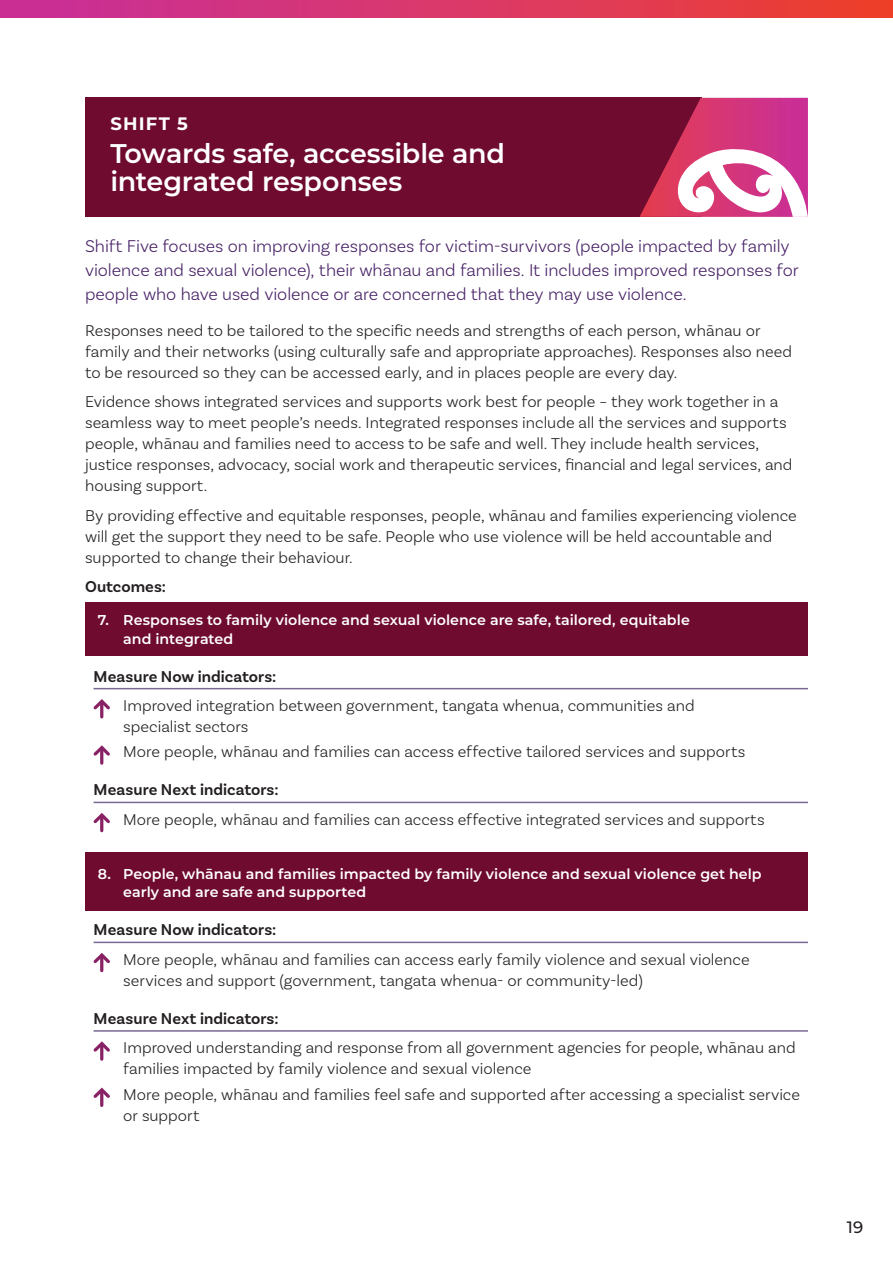
<style>
.page{position:relative;width:893px;height:1263px;background:#fff}
.page>*{position:absolute;margin:0;border:0;box-sizing:border-box;transform-origin:0 0}
.Heading_L1{font:600 27px/28.5px "Montserrat";letter-spacing:-.01em;color:#fff}
.Intro_Copy{font:300 18px/24px "Basic Sans";letter-spacing:-.005em;color:#482366}
.SHIFT_Head{font:700 18px "Montserrat";letter-spacing:.065em;color:#fff}
.Body_Copy{font:300 16.5px/21px "Basic Sans";color:#231f20}
.Measure_Now_Arrow_Bullets{font:300 16.5px/21px "Basic Sans";color:#231f20}
.Measure_Now_Subhead_Black_with_Rule{font:600 16.5px "Basic Sans";letter-spacing:.005em;color:#231f20}
.Body_Copy-2{font:600 16.5px "Basic Sans";letter-spacing:.005em;color:#231f20}
.t1{font:500 16.5px "Montserrat";color:#231f20}
.Outcome_Table_Head{font:600 14.25px/18.8px "Montserrat";color:#fff}
</style>
<div class="page">
<div style="left:0;top:0;width:893px;height:17px;background:linear-gradient(to right,#c72f9e,#ed402e)"></div>
<div style="left:85px;top:98px;width:617px;height:119px;background:#6e0b2f"></div>
<svg style="left:639px;top:98px;width:169px;height:119px"></svg>
<div style="left:85px;top:603px;width:723px;height:53px;background:#6e0b2f"></div>
<hr style="left:94px;top:688px;width:714px;height:1px;background:#776894">
<hr style="left:94px;top:802px;width:714px;height:1px;background:#776894">
<svg style="left:93px;top:699px;width:17px;height:13px"></svg>
<hr style="left:100px;top:702px;width:3px;height:15px;background:#882265">
<svg style="left:93px;top:745px;width:17px;height:14px"></svg>
<hr style="left:100px;top:748px;width:3px;height:15px;background:#882265">
<svg style="left:93px;top:813px;width:17px;height:13px"></svg>
<hr style="left:100px;top:816px;width:3px;height:15px;background:#882265">
<div style="left:85px;top:852px;width:723px;height:58px;background:#6e0b2f"></div>
<hr style="left:94px;top:942px;width:714px;height:1px;background:#776894">
<hr style="left:94px;top:1030px;width:714px;height:2px;background:#776894">
<svg style="left:93px;top:953px;width:17px;height:13px"></svg>
<hr style="left:100px;top:956px;width:3px;height:15px;background:#882265">
<svg style="left:93px;top:1041px;width:17px;height:14px"></svg>
<hr style="left:100px;top:1044px;width:3px;height:15px;background:#882265">
<svg style="left:93px;top:1087px;width:17px;height:14px"></svg>
<hr style="left:100px;top:1090px;width:3px;height:15px;background:#882265">
<p class="SHIFT_Head" style="left:111px;top:111px;width:79px">SHIFT 5</p>
<p class="Heading_L1" style="left:111px;top:138px;width:396px">Towards safe, accessible and integrated responses</p>
<p class="Intro_Copy" style="left:85px;top:234px;width:715px">Shift Five focuses on improving responses for victim-survivors (people impacted by family violence and sexual violence), their whānau and families. It includes improved responses for people who have used violence or are concerned that they may use violence.</p>
<p class="Body_Copy" style="left:85px;top:320px;width:709px">Responses need to be tailored to the specific needs and strengths of each person, whānau or family and their networks (using culturally safe and appropriate approaches). Responses also need to be resourced so they can be accessed early, and in places people are every day.</p>
<p class="Body_Copy" style="left:85px;top:391px;width:709px">Evidence shows integrated services and supports work best for people – they work together in a seamless way to meet people’s needs. Integrated responses include all the services and supports people, whānau and families need to access to be safe and well. They include health services, justice responses, advocacy, social work and therapeutic services, financial and legal services, and housing support.</p>
<p class="Body_Copy" style="left:85px;top:505px;width:713px">By providing effective and equitable responses, people, whānau and families experiencing violence will get the support they need to be safe. People who use violence will be held accountable and supported to change their behaviour.</p>
<p class="Body_Copy-2" style="left:85px;top:577px;width:82px">Outcomes:</p>
<p class="Outcome_Table_Head" style="left:123px;top:610px;width:568px;text-indent:-26px">7. Responses to family violence and sexual violence are safe, tailored, equitable and integrated</p>
<p class="Measure_Now_Subhead_Black_with_Rule" style="left:94px;top:666px;width:184px">Measure Now indicators:</p>
<p class="Measure_Now_Arrow_Bullets" style="left:123px;top:695px;width:573px">Improved integration between government, tangata whenua, communities and specialist sectors</p>
<p class="Measure_Now_Arrow_Bullets" style="left:123px;top:741px;width:624px">More people, whānau and families can access effective tailored services and supports</p>
<p class="Measure_Now_Subhead_Black_with_Rule" style="left:94px;top:780px;width:186px">Measure Next indicators:</p>
<p class="Measure_Now_Arrow_Bullets" style="left:123px;top:808px;width:643px">More people, whānau and families can access effective integrated services and supports</p>
<p class="Outcome_Table_Head" style="left:123px;top:863px;width:640px;text-indent:-26px">8. People, whānau and families impacted by family violence and sexual violence get help early and are safe and supported</p>
<p class="Measure_Now_Subhead_Black_with_Rule" style="left:94px;top:920px;width:184px">Measure Now indicators:</p>
<p class="Measure_Now_Arrow_Bullets" style="left:123px;top:948px;width:628px">More people, whānau and families can access early family violence and sexual violence services and support (government, tangata whenua- or community-led)</p>
<p class="Measure_Now_Subhead_Black_with_Rule" style="left:94px;top:1008px;width:186px">Measure Next indicators:</p>
<p class="Measure_Now_Arrow_Bullets" style="left:123px;top:1037px;width:674px">Improved understanding and response from all government agencies for people, whānau and families impacted by family violence and sexual violence</p>
<p class="Measure_Now_Arrow_Bullets" style="left:123px;top:1083px;width:678px">More people, whānau and families feel safe and supported after accessing a specialist service or support</p>
<p class="t1" style="left:847px;top:1216px;width:18px">19</p>
</div>
